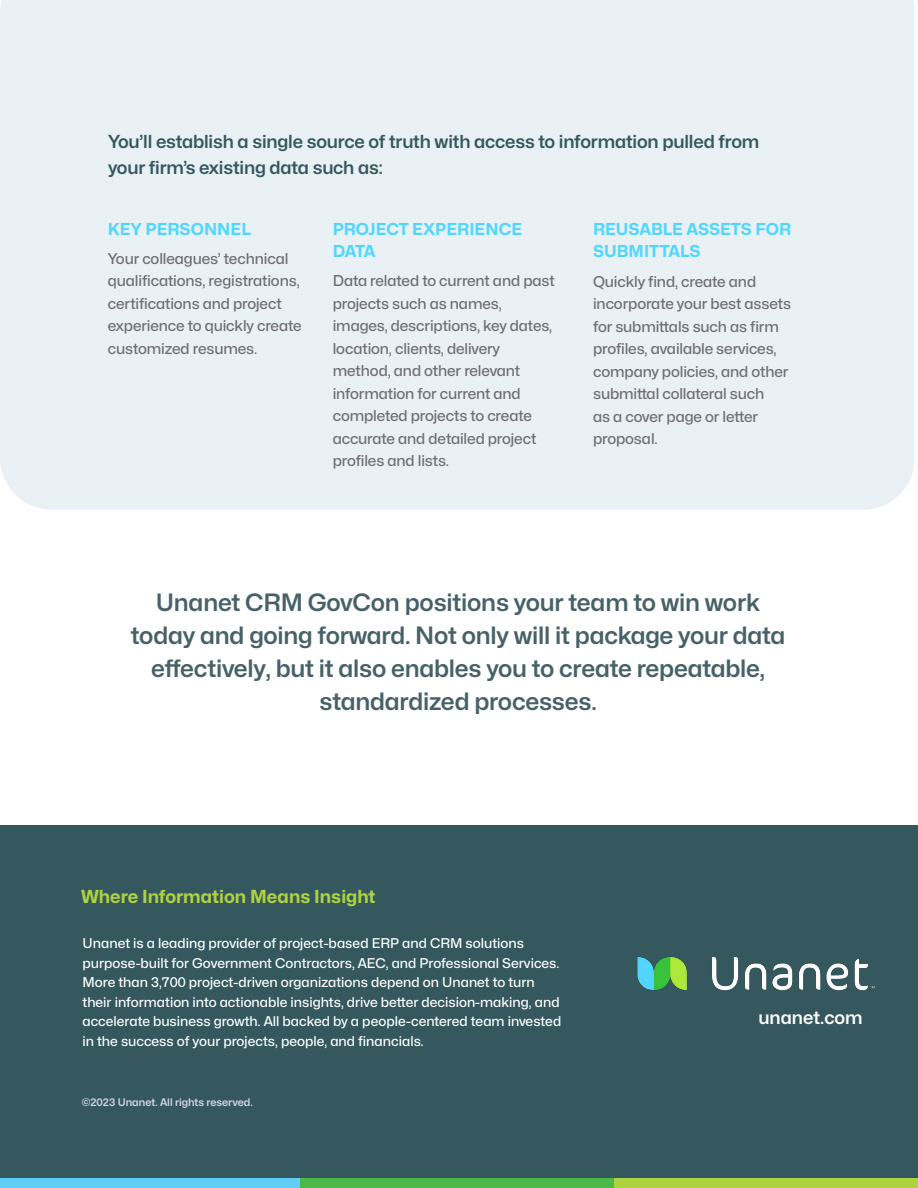
<style>
.page{position:relative;width:918px;height:1188px;background:#fff}
.page>*{position:absolute;margin:0;border:0;box-sizing:border-box;transform-origin:0 0}
.t1{font:700 24px/33px "Mona Sans Semi";letter-spacing:-.01em;color:#466268;text-align:center}
.t2{font:700 18px/25.5px "Mona Sans Semi";letter-spacing:-.01em;color:#34585e}
.t3{font:18px "Mona Sans Bold";color:#afd23f}
.t4{font:700 18px "Mona Sans Semi";color:#fff}
.t5{font:16.5px/22.5px "Mona Sans Bold";color:#52d6ff}
.t6{font:15px/22.5px "Mona Sans Medium";letter-spacing:-.01em;color:#6d6e71}
.t7{font:13.5px/19.5px "Mona Sans Medium";color:#fff}
.t8{font:700 10.5px "Mona Sans Semi";color:#d8d6ec}
.t9{font:700 9px "Montserrat";letter-spacing:.15em;color:#fff}
</style>
<div class="page">
<div style="left:0;top:825px;width:918px;height:360px;background:#34585e"></div>
<div style="left:0;top:1178px;width:304px;height:10px;background:#62cdf6"></div>
<div style="left:300px;top:1178px;width:318px;height:10px;background:#4db748"></div>
<div style="left:614px;top:1178px;width:304px;height:10px;background:#afd23f"></div>
<img style="left:637px;top:956px;width:238px;height:35px">
<div style="left:0;top:0;width:915px;height:510px;background:#e9f1f5"></div>
<p class="t2" style="left:108px;top:129px;width:653px">You’ll establish a single source of truth with access to information pulled from your firm’s existing data such as:</p>
<p class="t5" style="left:108px;top:217px;width:144px">KEY PERSONNEL</p>
<p class="t6" style="left:108px;top:247px;width:195px">Your colleagues’ technical qualifications, registrations, certifications and project experience to quickly create customized resumes.</p>
<p class="t5" style="left:333px;top:217px;width:191px">PROJECT EXPERIENCE<br>DATA</p>
<p class="t6" style="left:333px;top:269px;width:224px">Data related to current and past projects such as names, images, descriptions, key dates, location, clients, delivery method, and other relevant information for current and completed projects to create accurate and detailed project profiles and lists.</p>
<p class="t5" style="left:593px;top:217px;width:200px">REUSABLE ASSETS FOR<br>SUBMITTALS</p>
<p class="t6" style="left:593px;top:270px;width:200px">Quickly find, create and incorporate your best assets for submittals such as firm profiles, available services, company policies, and other submittal collateral such<br>as a cover page or letter proposal.</p>
<h1 class="t1" style="left:131px;top:585px;width:656px">Unanet CRM GovCon positions your team to win work today and going forward. Not only will it package your data effectively, but it also enables you to create repeatable, standardized processes.</h1>
<p class="t3" style="left:81px;top:885px;width:296px">Where Information Means Insight</p>
<p class="t7" style="left:82px;top:933px;width:480px">Unanet is a leading provider of project-based ERP and CRM solutions purpose-built for Government Contractors, AEC, and Professional Services.<br>More than 3,700 project-driven organizations depend on Unanet to turn their information into actionable insights, drive better decision-making, and accelerate business growth. All backed by a people-centered team invested in the success of your projects, people, and financials.</p>
<p class="t8" style="left:82px;top:1096px;width:172px">©2023 Unanet. All rights reserved.</p>
<p class="t9" style="left:130px;top:1096px;width:56px">ADDRESS</p>
<p class="t4" style="left:758px;top:1006px;width:106px">unanet.com</p>
</div>
